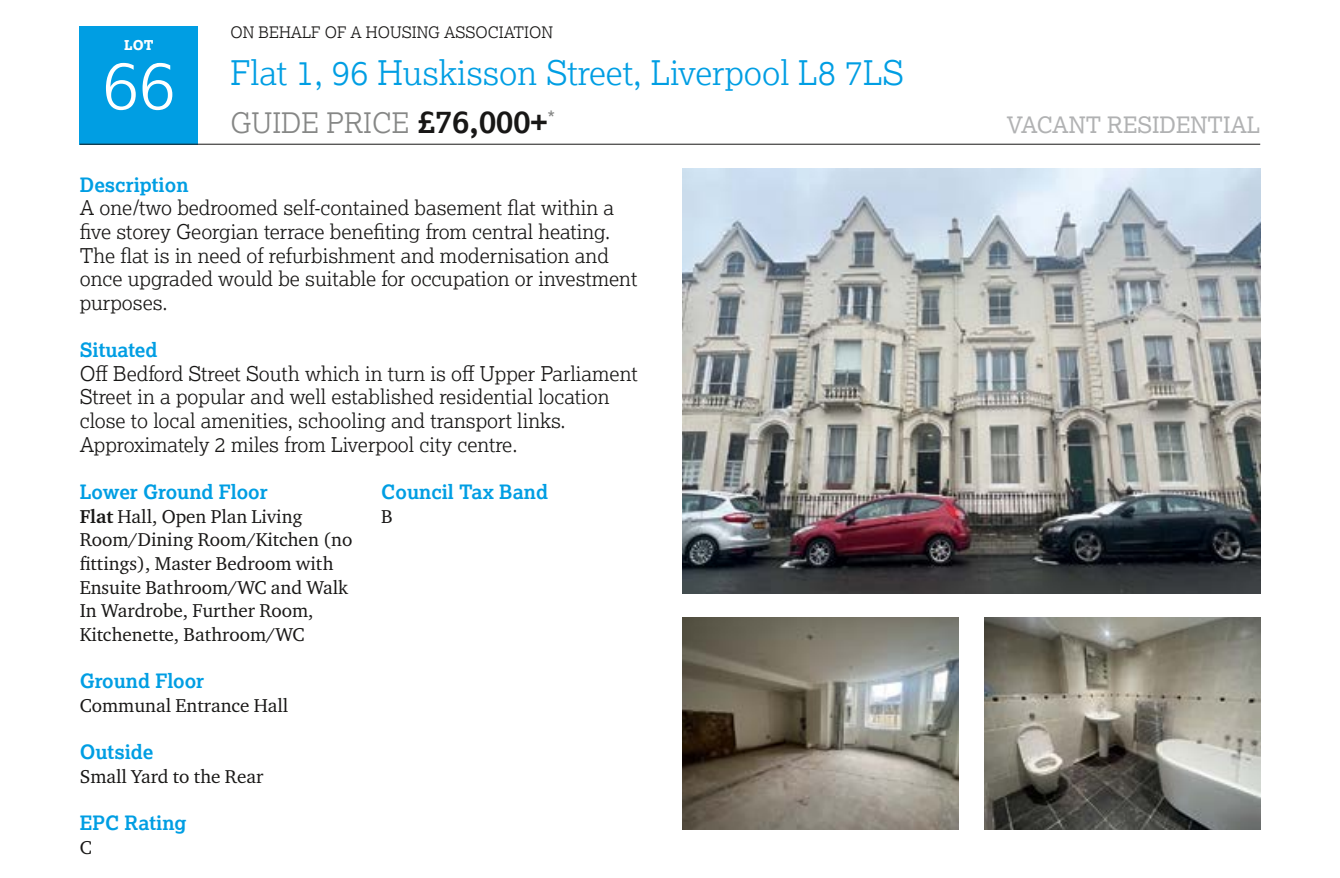
<style>
.page{position:relative;width:1340px;height:878px;background:#fff}
.page>*{position:absolute;margin:0;border:0;box-sizing:border-box;transform-origin:0 0}
.t1{font:300 67.5px "Lexia";color:#fff}
.t2{font:300 33.75px "Lexia";color:#009ee3}
.t3{font:300 28.12px "Lexia";color:#868786}
.t4{font:22.5px "Lexia";color:#b1b2b3}
.t5{font:300 20.25px/23.6px "Lexia";color:#181716}
.t6{font:20.25px "Lexia";color:#868786}
.t7{font:700 19.8px "Lexia";color:#009ee3}
.t8{font:19.12px/23.6px "Charter ITC Pro";color:#181716}
.t9{font:300 15.75px "Lexia";color:#181716}
.t10{font:800 13.5px "Lexia";color:#fff}
.s1{font-weight:700;font-size:31.5px;color:#181716}
.s2{font-weight:700}
</style>
<div class="page">
<div style="left:80px;top:26px;width:118px;height:118px;background:#009ee3"></div>
<hr style="left:80px;top:144px;width:1180px;height:1px;background:#181716">
<img style="left:682px;top:168px;width:578px;height:425px">
<img style="left:984px;top:617px;width:276px;height:213px">
<img style="left:682px;top:617px;width:276px;height:213px">
<p class="t10" style="left:124px;top:36px;width:31px">LOT</p>
<h1 class="t1" style="left:102px;top:42px;width:75px">66</h1>
<p class="t9" style="left:230px;top:22px;width:324px">ON BEHALF OF A HOUSING ASSOCIATION</p>
<h2 class="t2" style="left:230px;top:52px;width:675px">Flat 1, 96 Huskisson Street, Liverpool L8 7LS</h2>
<h3 class="t3" style="left:230px;top:105px;width:318px">GUIDE PRICE <span class="s1">£76,000+</span></h3>
<p class="t4" style="left:1006px;top:110px;width:255px">VACANT RESIDENTIAL</p>
<p class="t6" style="left:547px;top:106px;width:9px">*</p>
<p class="t7" style="left:80px;top:172px;width:110px">Description</p>
<p class="t5" style="left:80px;top:196px;width:559px">A one/two bedroomed self-contained basement flat within a five storey Georgian terrace benefiting from central heating.<br>The flat is in need of refurbishment and modernisation and once upgraded would be suitable for occupation or investment purposes.</p>
<p class="t7" style="left:80px;top:337px;width:79px">Situated</p>
<p class="t5" style="left:80px;top:361px;width:559px">Off Bedford Street South which in turn is off Upper Parliament Street in a popular and well established residential location close to local amenities, schooling and transport links.<br>Approximately 2 miles from Liverpool city centre.</p>
<p class="t7" style="left:80px;top:479px;width:189px">Lower Ground Floor</p>
<p class="t8" style="left:80px;top:504px;width:274px"><span class="s2">Flat</span> Hall, Open Plan Living<br>Room/Dining Room/Kitchen (no fittings), Master Bedroom with<br>Ensuite Bathroom/WC and Walk<br>In Wardrobe, Further Room,<br>Kitchenette, Bathroom/WC</p>
<p class="t7" style="left:80px;top:668px;width:126px">Ground Floor</p>
<p class="t8" style="left:80px;top:693px;width:210px">Communal Entrance Hall</p>
<p class="t7" style="left:80px;top:739px;width:75px">Outside</p>
<p class="t8" style="left:80px;top:764px;width:185px">Small Yard to the Rear</p>
<p class="t7" style="left:80px;top:810px;width:108px">EPC Rating</p>
<p class="t8" style="left:80px;top:835px;width:14px">C</p>
<p class="t7" style="left:381px;top:479px;width:168px">Council Tax Band</p>
<p class="t8" style="left:381px;top:504px;width:13px">B</p>
</div>
